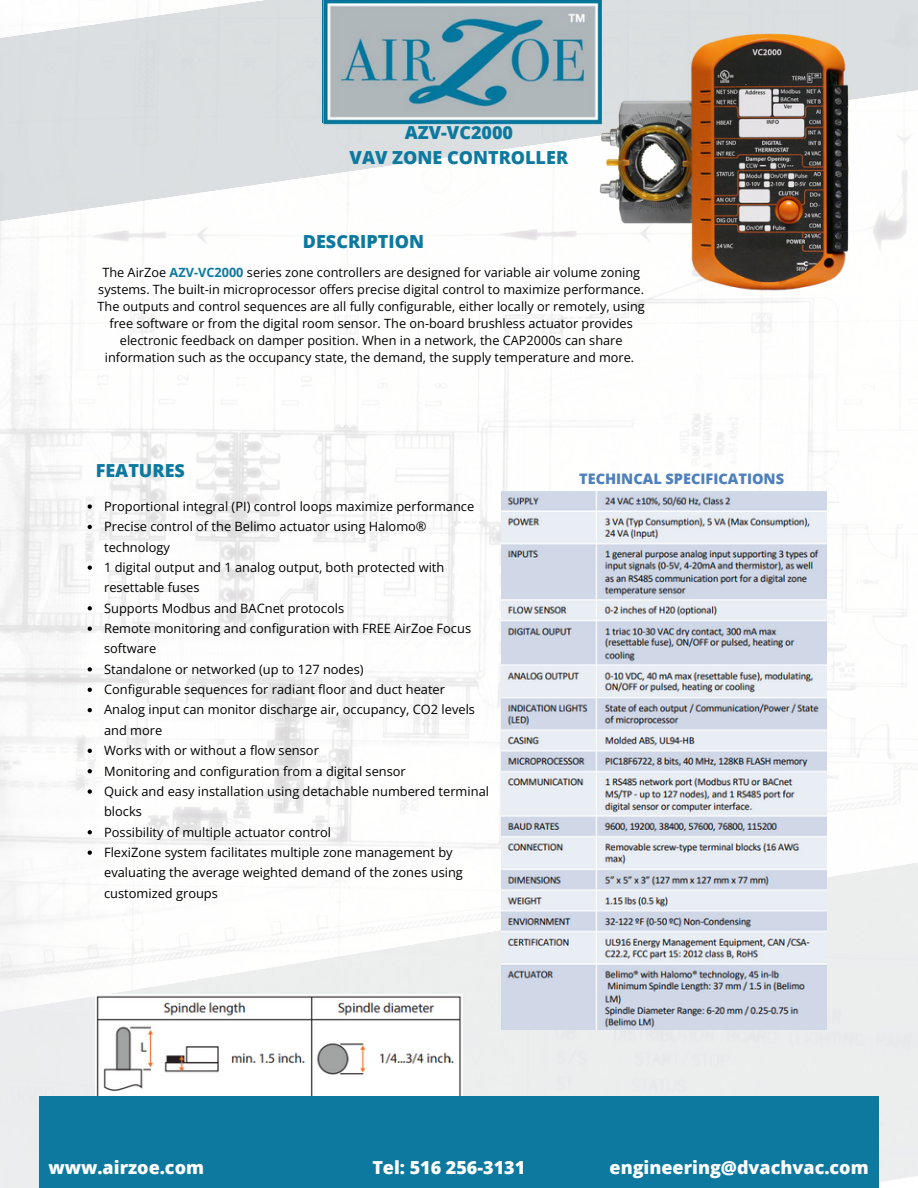
<style>
.page{position:relative;width:918px;height:1188px;background:#fff}
.page>*{position:absolute;margin:0;border:0;box-sizing:border-box;transform-origin:0 0}
.t1{font:800 18px "Open Sans";color:#fff}
.t2{font:800 18px "Open Sans";color:#0d799f}
.t3{font:800 14.55px "Open Sans";color:#4f80bc}
.t4{font:12.9px/20.4px "Open Sans";color:#000}
.t5{font:12.75px/17px "Open Sans";color:#000;text-align:center}
.s1{font-weight:700;color:#0d799f}
</style>
<div class="page">
<img style="left:0;top:248px;width:911px;height:614px">
<svg style="left:0;top:0;width:918px;height:248px;fill:#dbdfe1"></svg>
<svg style="left:0;top:862px;width:918px;height:326px;fill:#edeeee"></svg>
<img style="left:501px;top:491px;width:325px;height:539px">
<img style="left:592px;top:14px;width:276px;height:294px">
<img style="left:746px;top:74px;width:35px;height:10px">
<img style="left:96px;top:995px;width:366px;height:101px">
<svg style="left:88px;top:504px;width:4px;height:5px"></svg>
<svg style="left:88px;top:525px;width:4px;height:4px"></svg>
<svg style="left:88px;top:565px;width:4px;height:5px"></svg>
<svg style="left:88px;top:606px;width:4px;height:4px"></svg>
<svg style="left:88px;top:627px;width:4px;height:4px"></svg>
<svg style="left:88px;top:667px;width:4px;height:5px"></svg>
<svg style="left:88px;top:688px;width:4px;height:4px"></svg>
<svg style="left:88px;top:708px;width:4px;height:4px"></svg>
<svg style="left:88px;top:749px;width:4px;height:4px"></svg>
<svg style="left:88px;top:769px;width:4px;height:4px"></svg>
<svg style="left:88px;top:789px;width:4px;height:5px"></svg>
<svg style="left:88px;top:830px;width:4px;height:4px"></svg>
<svg style="left:88px;top:851px;width:4px;height:4px"></svg>
<img style="left:324px;top:0;width:278px;height:124px">
<div style="left:39px;top:1096px;width:840px;height:92px;background:#0d799f"></div>
<p class="t2" style="left:405px;top:120px;width:110px">AZV-VC2000</p>
<p class="t2" style="left:350px;top:145px;width:220px">VAV ZONE CONTROLLER</p>
<p class="t2" style="left:303px;top:229px;width:123px">DESCRIPTION</p>
<p class="t5" style="left:98px;top:264px;width:549px">The AirZoe <span class="s1">AZV-VC2000</span> series zone controllers are designed for variable air volume zoning systems. The built-in microprocessor offers precise digital control to maximize performance.<br>The outputs and control sequences are all fully configurable, either locally or remotely, using free software or from the digital room sensor. The on-board brushless actuator provides electronic feedback on damper position. When in a network, the CAP2000s can share information such as the occupancy state, the demand, the supply temperature and more.</p>
<p class="t2" style="left:96px;top:458px;width:91px">FEATURES</p>
<p class="t4" style="left:104px;top:496px;width:372px">Proportional integral (PI) control loops maximize performance</p>
<p class="t4" style="left:104px;top:516px;width:324px">Precise control of the Belimo actuator using Halomo® technology</p>
<p class="t4" style="left:104px;top:557px;width:342px">1 digital output and 1 analog output, both protected with resettable fuses</p>
<p class="t4" style="left:104px;top:597px;width:242px">Supports Modbus and BACnet protocols</p>
<p class="t4" style="left:104px;top:618px;width:369px">Remote monitoring and configuration with FREE AirZoe Focus software</p>
<p class="t4" style="left:104px;top:659px;width:261px">Standalone or networked (up to 127 nodes)</p>
<p class="t4" style="left:104px;top:679px;width:343px">Configurable sequences for radiant floor and duct heater</p>
<p class="t4" style="left:104px;top:699px;width:372px">Analog input can monitor discharge air, occupancy, CO2 levels and more</p>
<p class="t4" style="left:104px;top:740px;width:216px">Works with or without a flow sensor</p>
<p class="t4" style="left:104px;top:760px;width:303px">Monitoring and configuration from a digital sensor</p>
<p class="t4" style="left:104px;top:781px;width:386px">Quick and easy installation using detachable numbered terminal blocks</p>
<p class="t4" style="left:104px;top:821px;width:229px">Possibility of multiple actuator control</p>
<p class="t4" style="left:104px;top:842px;width:360px">FlexiZone system facilitates multiple zone management by evaluating the average weighted demand of the zones using customized groups</p>
<p class="t3" style="left:579px;top:468px;width:206px">TECHINCAL SPECIFICATIONS</p>
<p class="t1" style="left:48px;top:1155px;width:157px">www.airzoe.com</p>
<p class="t1" style="left:372px;top:1155px;width:154px">Tel: 516 256-3131</p>
<p class="t1" style="left:610px;top:1155px;width:261px">engineering@dvachvac.com</p>
</div>
